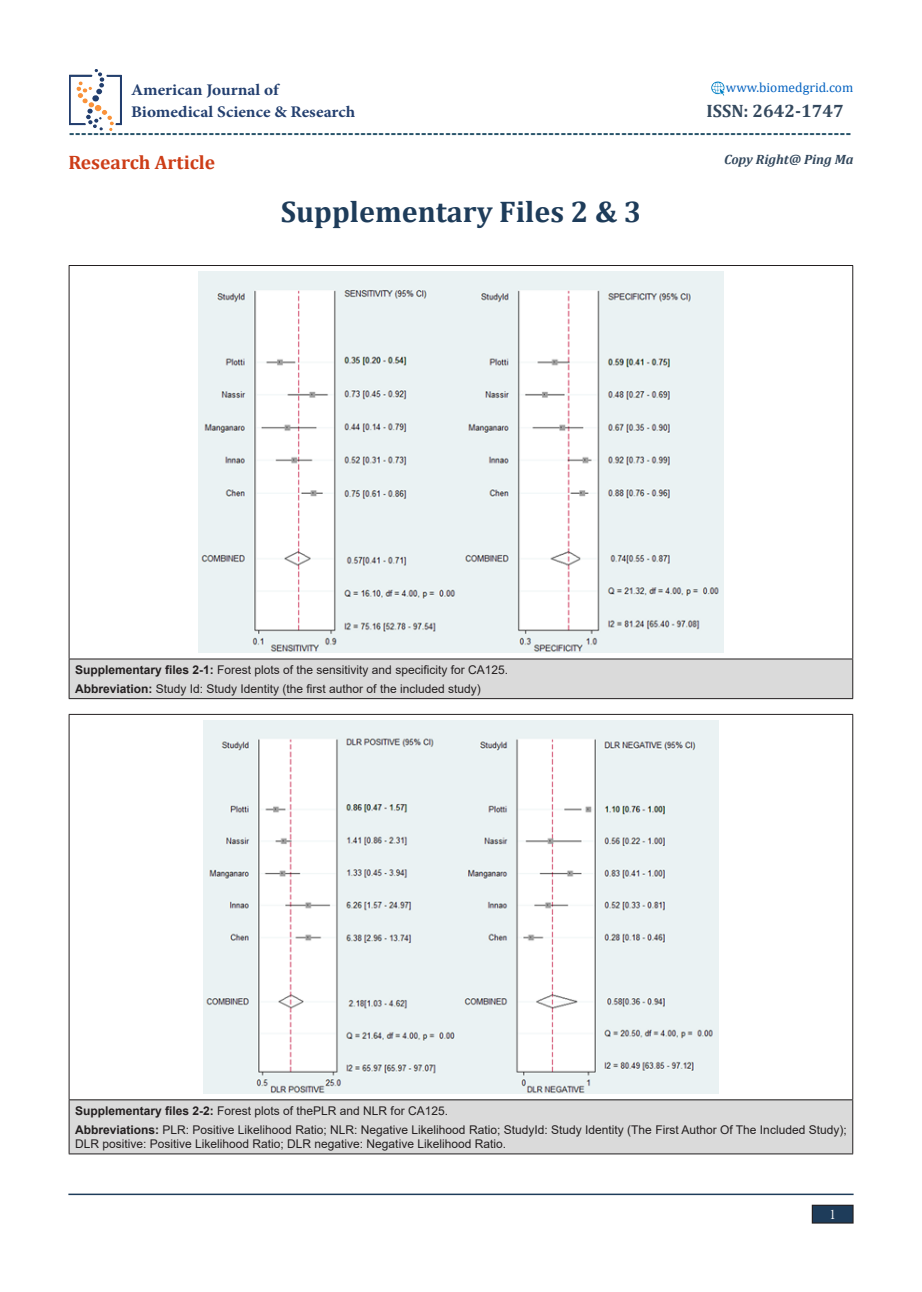
<style>
.page{position:relative;width:922px;height:1292px;background:#fff}
.page>*{position:absolute;margin:0;border:0;box-sizing:border-box;transform-origin:0 0}
.t1{font:700 30px "Cambria";color:#1e3c5a}
.t2{font:700 19.5px "Cambria";color:#cd3d17}
.t3{font:700 18px "Cambria";color:#27536a}
.t4{font:700 18px "Cambria";color:#34495e}
.t5{font:700 16.2px "Minion Pro";color:#233f6f;scale:1.06 1}
.t6{font:14.7px "Minion Pro";color:#fff;scale:.83 1}
.t7{font:13.5px "Cambria";color:#0563c1}
.t8{font:italic 700 13.5px "Cambria";color:#34495e}
.t9{font:12px/14.4px "Arial";color:#231f20}
.s1{font-weight:700}
</style>
<div class="page">
<hr style="left:68px;top:1193px;width:785px;height:2px;background:#1e3c5a">
<div style="left:812px;top:1205px;width:41px;height:18px;background:#1e3c5a"></div>
<div style="left:811px;top:1204px;width:42px;height:19px;border:1px solid #231f20"></div>
<div style="left:69px;top:659px;width:783px;height:39px;background:#dadada"></div>
<hr style="left:69px;top:265px;width:784px;height:1px;background:#231f20">
<hr style="left:69px;top:266px;width:1px;height:392px;background:#231f20">
<hr style="left:852px;top:266px;width:1px;height:392px;background:#231f20">
<hr style="left:69px;top:658px;width:784px;height:1px;background:#231f20">
<hr style="left:69px;top:659px;width:1px;height:39px;background:#231f20">
<hr style="left:852px;top:659px;width:1px;height:39px;background:#231f20">
<hr style="left:69px;top:698px;width:784px;height:1px;background:#231f20">
<img style="left:198px;top:272px;width:526px;height:381px">
<div style="left:69px;top:1100px;width:783px;height:54px;background:#dadada"></div>
<hr style="left:69px;top:714px;width:784px;height:1px;background:#231f20">
<hr style="left:69px;top:715px;width:1px;height:384px;background:#231f20">
<hr style="left:852px;top:715px;width:1px;height:384px;background:#231f20">
<hr style="left:69px;top:1099px;width:784px;height:1px;background:#231f20">
<hr style="left:69px;top:1100px;width:1px;height:53px;background:#231f20">
<hr style="left:852px;top:1100px;width:1px;height:53px;background:#231f20">
<hr style="left:69px;top:1153px;width:784px;height:1px;background:#231f20">
<img style="left:204px;top:721px;width:514px;height:373px">
<img style="left:69px;top:69px;width:53px;height:62px">
<img style="left:711px;top:81px;width:13px;height:14px">
<p class="t7" style="left:726px;top:79px;width:129px">www.biomedgrid.com</p>
<p class="t3" style="left:69px;top:120px;width:784px">---------------------------------------------------------------------------------------------------------------------------------</p>
<p class="t5" style="left:131px;top:79px;width:141px">American Journal of</p>
<p class="t5" style="left:131px;top:100px;width:213px">Biomedical Science &amp; Research</p>
<p class="t4" style="left:706px;top:98px;width:139px">ISSN: 2642-1747</p>
<p class="t2" style="left:68px;top:148px;width:148px">Research Article</p>
<p class="t1" style="left:281px;top:190px;width:362px">Supplementary Files 2 &amp; 3</p>
<p class="t8" style="left:724px;top:150px;width:131px">Copy Right@ Ping Ma</p>
<p class="t9" style="left:75px;top:662px;width:434px"><span class="s1">Supplementary files 2-1:</span> Forest plots of the sensitivity and specificity for CA125.</p>
<p class="t9" style="left:75px;top:681px;width:407px"><span class="s1">Abbreviation:</span> Study Id: Study Identity (the first author of the included study)</p>
<p class="t9" style="left:75px;top:1103px;width:374px"><span class="s1">Supplementary files 2-2:</span> Forest plots of thePLR and NLR for CA125.</p>
<p class="t9" style="left:75px;top:1122px;width:773px"><span class="s1">Abbreviations:</span> PLR: Positive Likelihood Ratio; NLR: Negative Likelihood Ratio; StudyId: Study Identity (The First Author Of The Included Study);<br>DLR positive: Positive Likelihood Ratio; DLR negative: Negative Likelihood Ratio.</p>
<p class="t6" style="left:829px;top:1205px;width:9px">1</p>
</div>
